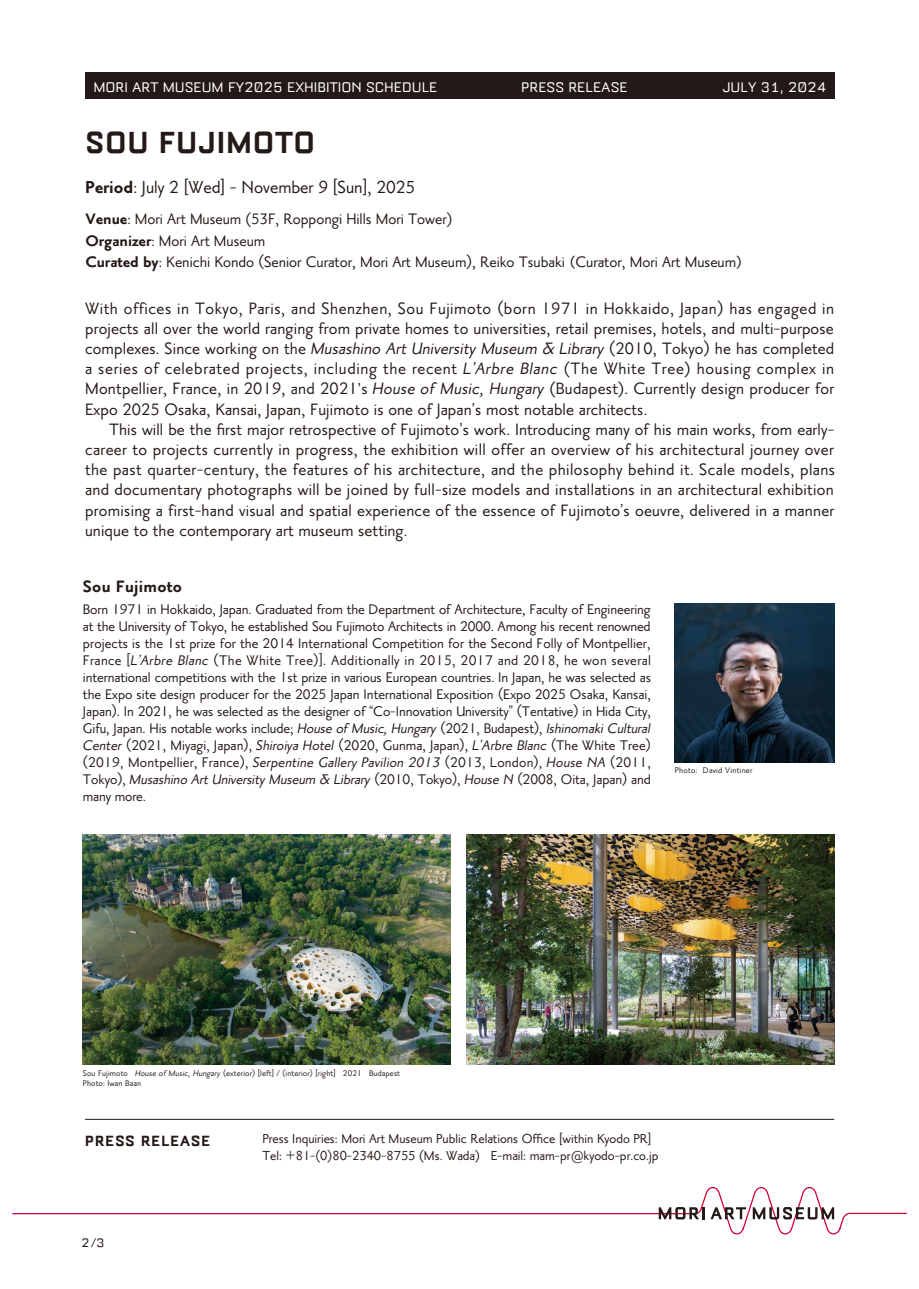
<style>
.page{position:relative;width:919px;height:1289px;background:#fff}
.page>*{position:absolute;margin:0;border:0;box-sizing:border-box;transform-origin:0 0}
.t1{font:700 37.2px "Mori Logotype";letter-spacing:.005em;color:#231916}
.t2{font:500 21.15px "Mori Priori Sans";color:#231916}
.t3{font:500 20.1px/20.2px "Mori Priori Sans";letter-spacing:.015em;color:#231916;text-align:right}
.t4{font:500 20.1px "Mori Priori Sans";letter-spacing:.035em;color:#231916}
.t5{font:900 20.1px "Mori Priori Sans";letter-spacing:.015em;color:#231916}
.t6{font:500 18.45px/21.3px "Mori Priori Sans";color:#231916}
.t7{font:700 18px "Mori Logotype";letter-spacing:.03em;color:#231916}
.t8{font:500 16.95px/17px "Mori Priori Sans";color:#231916;text-align:right}
.t9{font:italic 500 16.95px/18.5px "Mori Priori Sans";color:#231916}
.t10{font:16.95px "Mori Logotype";color:#fff}
.t11{font:500 15.9px "Mori Priori Sans";color:#231916}
.t12{font:italic 15.15px "Arial";color:#231916}
.t13{font:14.85px "Mori Logotype";color:#231916}
.t14{font:italic 12.9px "Arial";color:#231916}
.t15{font:12.9px "Arial";color:#231916}
.t16{font:12.75px "PUD Shin Go Pr 6 N";color:#231916}
.t17{font:500 10.05px/10.6px "Mori Priori Sans";letter-spacing:.015em;color:#231916}
.t18{font:italic 500 10.05px "Mori Priori Sans";color:#231916}
.s1{font-weight:900}
.s2{font-style:italic}
.s3{font-family:"Mori Priori Sans";font-weight:500;font-size:20.1px}
.s4{font-family:"Arial";font-weight:400;font-size:15.15px}
.s5{font-family:"Mori Priori Sans";font-weight:500;font-size:16.95px}
.s6{font-family:"Mori Priori Sans";font-weight:500;font-style:normal;font-size:16.95px}
.s7{font-style:normal}
.s8{font-family:"Arial";font-weight:400;font-style:italic;font-size:12.9px}
</style>
<div class="page">
<svg style="left:12px;top:1187px;width:895px;height:48px"></svg>
<hr style="left:85px;top:1118px;width:749px;height:1px;background:#231916">
<div style="left:85px;top:72px;width:749px;height:27px;background:#231916"></div>
<img style="left:675px;top:603px;width:159px;height:159px">
<img style="left:83px;top:834px;width:367px;height:230px">
<img style="left:466px;top:834px;width:368px;height:230px">
<p class="t10" style="left:93px;top:79px;width:345px">MORI ART MUSEUM FY2025 EXHIBITION SCHEDULE</p>
<h1 class="t1" style="left:85px;top:125px;width:232px">Sou Fujimoto</h1>
<p class="t2" style="left:184px;top:174px;width:6px">[</p>
<p class="t6" style="left:85px;top:209px;width:368px"><span class="s1">Venue</span>: Mori Art Museum (53 ,F Roppongi Hills Mori Tower(<br><span class="s1">Organizer</span>: Mori Art Museum</p>
<p class="t2" style="left:85px;top:175px;width:331px"><span class="s1">Period</span>: July 2 Wed -] November 9 Sun ,[ 2025</p>
<p class="t2" style="left:333px;top:174px;width:6px">[</p>
<p class="t10" style="left:521px;top:79px;width:108px">Press Release</p>
<p class="t10" style="left:722px;top:79px;width:106px">JULY 31, 2024</p>
<p class="t6" style="left:85px;top:251px;width:481px"><span class="s1">Curated by</span>: Kenichi Kondo (Senior Curator, Mori Art Museum ,) Reiko Tsubaki</p>
<p class="t16" style="left:562px;top:255px;width:14px">（</p>
<p class="t16" style="left:736px;top:255px;width:14px">(</p>
<p class="t6" style="left:575px;top:251px;width:162px">Curator, Mori Art Museum</p>
<p class="t3" style="left:85px;top:298px;width:750px">With offices in Tokyo, Paris, and Shenzhen, Sou Fujimoto (born 1971 in Hokkaido, Japan) has engaged in projects all over the world ranging from private homes to universities, retail premises, hotels, and multi-purpose c o m p l exe s . S i n c e wo r k i n g o n t h e <span class="s2">Musashino Art University Museum &amp; Library</span> ( 2 0 1 0 , T o kyo ) h e h a s c o m p l et e d <span class="s2">ArbreBlanc</span>(The White Tree) housing complex in</p>
<p class="t4" style="left:85px;top:358px;width:373px">a series of celebrated projects, including the recent</p>
<p class="t12" style="left:462px;top:358px;width:18px">’<span class="s3">L</span></p>
<p class="t3" style="left:479px;top:379px;width:356px"><span class="s2">,Hungary</span> (Budapest .) Currently design producer for</p>
<p class="t3" style="left:85px;top:379px;width:563px;text-align:left">Montpellier, F ra n c e i n, 2 0 1 9 , a n d 2 0 2 1 s<span class="s4">’</span> <span class="s2">House of Music<br></span>Expo 2025 Osaka, Kansai, Japan, Fujimoto is one of Japan s<span class="s4">’</span> most notable architects.</p>
<p class="t3" style="left:85px;top:439px;width:750px">career to projects currently in progress, the exhibition will offer an overview of his architectural journey over</p>
<p class="t3" style="left:85px;top:409px;width:751px;line-height:40.3px">This will be the first major retrospective of Fujimoto s<span class="s4">’</span> work. Introducing many of his main works, from early&shy;the past quarter-century, the features of his architecture, and the philosophy behind .i t Scale models, plans</p>
<p class="t3" style="left:85px;top:480px;width:750px;text-align:justify">and documentary photographs will be joined by full-size models and installations in an architectural exhibition promising a first-hand visual and spatial experience of the essence of Fujimoto s<span class="s4">’</span> oeuvre, delivered ain manner unique to the contemporary art museum setting.</p>
<p class="t5" style="left:83px;top:576px;width:100px">Sou Fujimoto</p>
<p class="t8" style="left:83px;top:600px;width:569px">Born 1971 in Hokkaido, Japan. Graduated from the Department of Architecture, Faculty of Engineering at the University of Tokyo, he established Sou Fujimoto Architects in 2000. Among his recent renowned projects is the 1st prize for the 2014 International Competition for the Second Folly of Montpellier, <span class="s2">ArbreBlanc</span>(The White Tree .) ] Additionally in 2015, 2017 and 2018, he won several</p>
<p class="t14" style="left:126px;top:651px;width:18px">’<span class="s5">L</span><span class="s6">[</span></p>
<p class="t8" style="left:83px;top:651px;width:40px">France</p>
<p class="t8" style="left:83px;top:668px;width:569px">international competitions with the 1st prize in various European countries In. Japan, he was selected as</p>
<p class="t8" style="left:83px;top:685px;width:569px">the Expo site design producer for the 2025 Japan International Exposition (Expo 2025 Osaka, Kansai,</p>
<p class="t8" style="left:522px;top:702px;width:130px">Tentative) in Hida City,</p>
<p class="t8" style="left:83px;top:702px;width:284px">Japan I n.) 2021, he was selected as the designer of</p>
<p class="t15" style="left:508px;top:702px;width:15px">” <span class="s5">(</span></p>
<p class="t15" style="left:369px;top:702px;width:6px">“</p>
<p class="t8" style="left:373px;top:702px;width:137px">Co-Innovation University</p>
<p class="t9" style="left:383px;top:719px;width:271px">, Hungary <span class="s7">( 2 0 2 1 , B u d a p e st ,)</span> Ishinomaki Cultural</p>
<p class="t8" style="left:83px;top:719px;width:305px">Gifu, Japan. His notable wo r ks i n c l u d e ; <span class="s2">House of Music</span></p>
<p class="t8" style="left:82px;top:736px;width:404px"><span class="s2">Center</span> 2021, Miyagi, Japan ,) <span class="s2">ShiroiyaHotel</span> 2020, Gunma, Japan <span class="s8">’</span><span class="s2">L</span>, )</p>
<p class="t8" style="left:83px;top:734px;width:569px;line-height:18.5px;text-align:left;text-indent:43px">(<br>( 2 0 1 9 , M o n t p e l l i e r , F r a n c e ,) <span class="s2">Serpentine Gallery Pavilion 2013</span> 2 0 1 3 , L o n d o n ,) <span class="s2">House NA</span> 2 0 1 1 ,</p>
<p class="t8" style="left:338px;top:735px;width:7px">(</p>
<p class="t8" style="left:481px;top:736px;width:171px"><span class="s2">ArbreBlanc</span> The White Tree(</p>
<p class="t8" style="left:551px;top:735px;width:7px">(</p>
<p class="t9" style="left:83px;top:751px;width:569px;text-indent:362px"><span class="s7">(<br>T o kyo ,)</span> Musashino Art University Museum &amp; Library <span class="s7">( 2 0 1 0 , T o kyo ,)</span> House N <span class="s7">2 0 0 8 , O i t a , J a p a n ) a n d</span></p>
<p class="t8" style="left:610px;top:752px;width:7px">)</p>
<p class="t17" style="left:675px;top:765px;width:24px">Photo:</p>
<p class="t17" style="left:703px;top:765px;width:51px">David Vintiner</p>
<p class="t8" style="left:517px;top:769px;width:7px">(</p>
<p class="t8" style="left:83px;top:787px;width:64px">many more.</p>
<p class="t17" style="left:188px;top:1067px;width:149px"><span class="s2">,Hungary</span> (exterior) [left (/] interior) [right]</p>
<p class="t18" style="left:135px;top:1067px;width:57px">House of Music</p>
<p class="t17" style="left:83px;top:1067px;width:59px">Sou Fujimoto<br>Photo: Iwan Baan</p>
<p class="t17" style="left:343px;top:1067px;width:20px">2021</p>
<p class="t17" style="left:369px;top:1067px;width:32px">Budapest</p>
<p class="t7" style="left:85px;top:1131px;width:127px">press release</p>
<p class="t13" style="left:81px;top:1235px;width:25px">2/3</p>
<p class="t11" style="left:262px;top:1130px;width:390px">Press Inquiries: Mori Art Museum Public Relations Office within Kyodo PR[</p>
<p class="t11" style="left:559px;top:1128px;width:5px">[</p>
<p class="t11" style="left:262px;top:1147px;width:219px">Tel: +81- )0( 80-2340-8755 (Ms. Wada)</p>
<p class="t11" style="left:490px;top:1147px;width:169px">-E mail: mam-pr@kyodo- p r c o. j p.</p>
</div>
